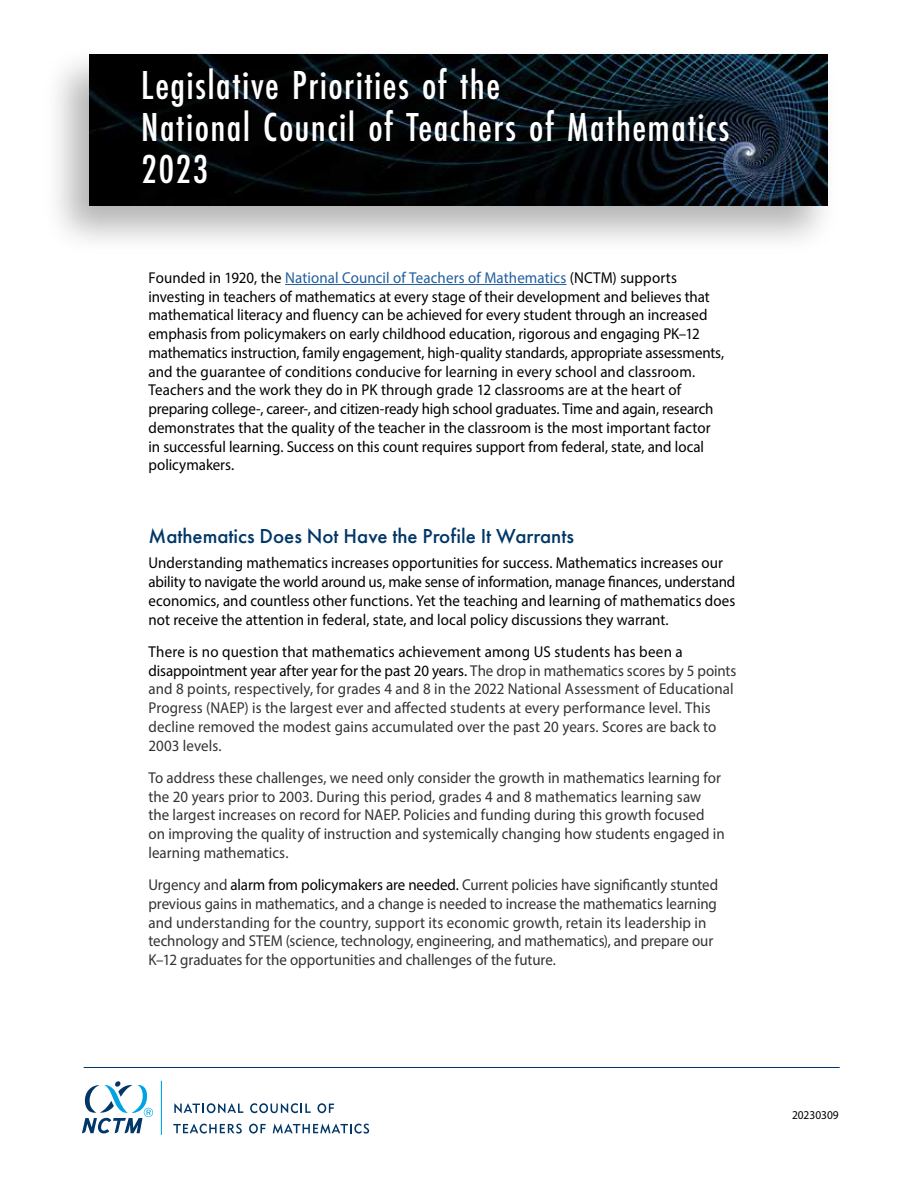
<style>
.page{position:relative;width:918px;height:1188px;background:#fff}
.page>*{position:absolute;margin:0;border:0;box-sizing:border-box;transform-origin:0 0}
.t1{font:500 42px/42px "Futura PT Cond";letter-spacing:.035em;color:#fff}
.t2{font:500 21px "Futura PT";color:#003768}
.t3{font:15.75px/18.8px "Myriad Pro";color:#000;scale:.95 1}
.t4{font:15.75px/18.8px "Myriad Pro";color:#333;scale:.95 1}
.t5{font:12px "Myriad Pro";color:#000;scale:.95 1}
.s1{color:#215e9e}
.s2{color:#000}
</style>
<div class="page">
<hr style="left:84px;top:1067px;width:756px;height:1px;background:#003768">
<div style="left:42px;top:45px;width:799px;height:211px;background:#000;opacity:.3"></div>
<img style="left:90px;top:54px;width:738px;height:151px">
<hr style="left:285px;top:284px;width:281px;height:1px;background:#215e9e">
<svg style="left:82px;top:1081px;width:71px;height:52px"></svg>
<svg style="left:174px;top:1103px;width:69px;height:10px"></svg>
<svg style="left:250px;top:1103px;width:61px;height:10px"></svg>
<svg style="left:317px;top:1103px;width:17px;height:10px"></svg>
<svg style="left:173px;top:1124px;width:69px;height:10px"></svg>
<svg style="left:249px;top:1124px;width:17px;height:10px"></svg>
<svg style="left:273px;top:1124px;width:96px;height:10px"></svg>
<hr style="left:161px;top:1081px;width:1px;height:54px;background:#00a4e3">
<h1 class="t1" style="left:141px;top:64px;width:590px">Legislative Priorities of the<br>National Council of Teachers of Mathematics<br>2023</h1>
<p class="t3" style="left:148px;top:268px;width:607px">Founded in 1920, the <span class="s1">National Council of Teachers of Mathematics</span> (NCTM) supports investing in teachers of mathematics at every stage of their development and believes that mathematical literacy and fluency can be achieved for every student through an increased emphasis from policymakers on early childhood education, rigorous and engaging PK–12 mathematics instruction, family engagement, high-quality standards, appropriate assessments, and the guarantee of conditions conducive for learning in every school and classroom.<br>Teachers and the work they do in PK through grade 12 classrooms are at the heart of preparing college-, career-, and citizen-ready high school graduates. Time and again, research demonstrates that the quality of the teacher in the classroom is the most important factor in successful learning. Success on this count requires support from federal, state, and local policymakers.</p>
<h2 class="t2" style="left:148px;top:523px;width:427px">Mathematics Does Not Have the Profile It Warrants</h2>
<p class="t3" style="left:148px;top:553px;width:619px">Understanding mathematics increases opportunities for success. Mathematics increases our ability to navigate the world around us, make sense of information, manage finances, understand economics, and countless other functions. Yet the teaching and learning of mathematics does not receive the attention in federal, state, and local policy discussions they warrant.</p>
<p class="t4" style="left:148px;top:642px;width:620px"><span class="s2">There is no question that mathematics achievement among US students has been a disappointment year after year for the past 20 years.</span> The drop in mathematics scores by 5 points and 8 points, respectively, for grades 4 and 8 in the 2022 National Assessment of Educational Progress (NAEP) is the largest ever and affected students at every performance level. This decline removed the modest gains accumulated over the past 20 years. Scores are back to 2003 levels.</p>
<p class="t4" style="left:148px;top:768px;width:608px">To address these challenges, we need only consider the growth in mathematics learning for the 20 years prior to 2003. During this period, grades 4 and 8 mathematics learning saw the largest increases on record for NAEP. Policies and funding during this growth focused on improving the quality of instruction and systemically changing how students engaged in learning mathematics.</p>
<p class="t4" style="left:148px;top:875px;width:601px">Urgency and <span class="s2">alarm from policymakers are needed.</span> Current policies have significantly stunted previous gains in mathematics, and a change is needed to increase the mathematics learning and understanding for the country, support its economic growth, retain its leadership in technology and STEM (science, technology, engineering, and mathematics), and prepare our K–12 graduates for the opportunities and challenges of the future.</p>
<p class="t5" style="left:792px;top:1108px;width:51px">20230309</p>
</div>
